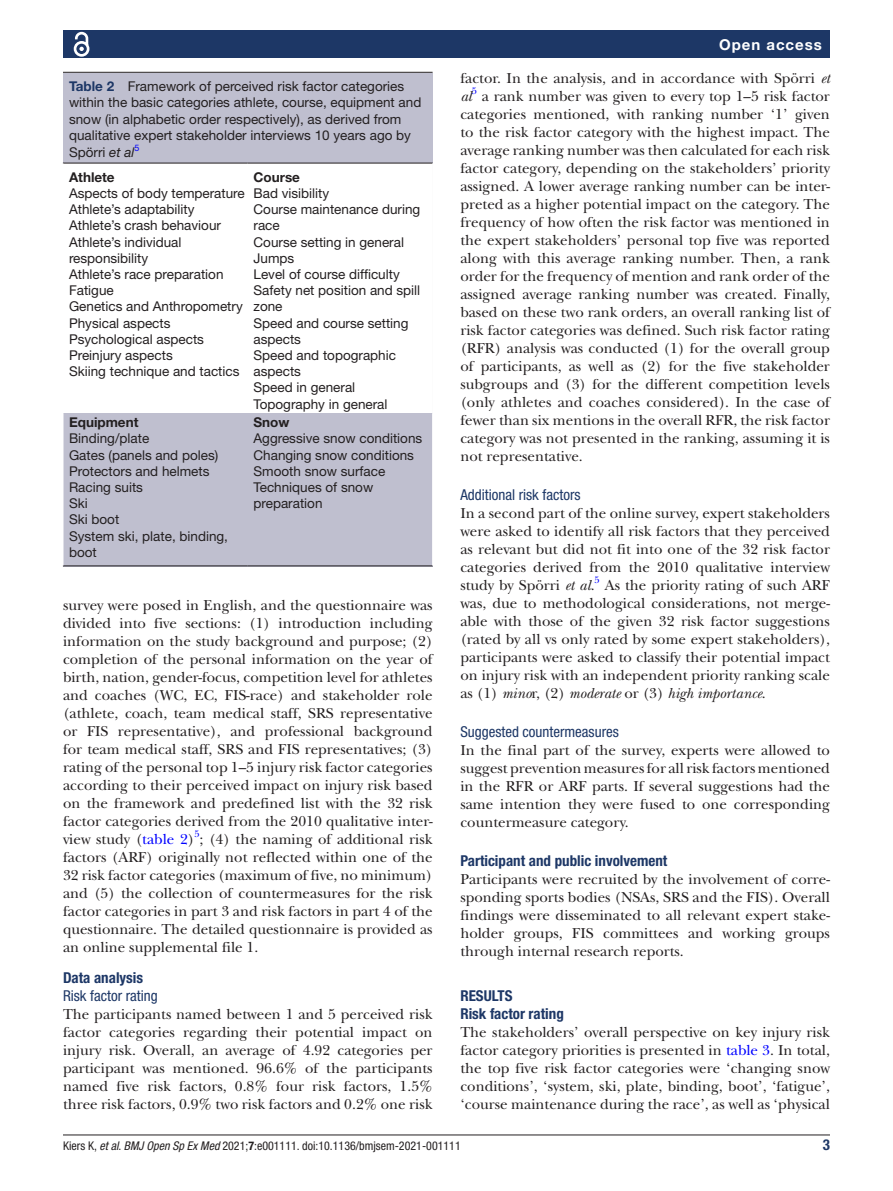
<style>
.page{position:relative;width:893px;height:1191px;background:#fff}
.page>*{position:absolute;margin:0;border:0;box-sizing:border-box;transform-origin:0 0}
.t1{font:15px/18px "New Baskerville";color:#231f20;text-align:justify}
.t2{font:700 condensed 15px/18px "Helvetica Neue LT Std";color:#1d3766}
.t3{font:condensed 15px "Helvetica Neue LT Std";color:#1d3766}
.t4{font:700 15px "Helvetica Neue LT Std";letter-spacing:.065em;color:#fff}
.t5{font:13.5px/16.2px "Helvetica Neue LT Std";color:#231f20}
.t6{font:700 13.5px "Helvetica Neue LT Std";color:#231f20}
.t7{font:condensed 12px "Helvetica Neue LT Std";color:#231f20}
.s1{font-weight:700;color:#1d3766}
.s2{font-style:italic}
.s3{color:#00f}
.s4{font-weight:700}
</style>
<div class="page">
<hr style="left:63px;top:1134px;width:767px;height:1px;background:#231f20">
<div style="left:63px;top:31px;width:767px;height:27px;background:#1d3766"></div>
<svg style="left:73px;top:31px;width:17px;height:26px"></svg>
<div style="left:63px;top:73px;width:370px;height:493px;background:#bfbfcf"></div>
<hr style="left:63px;top:72px;width:370px;height:1px;background:#231f20">
<div style="left:64px;top:163px;width:368px;height:250px;background:#fff"></div>
<hr style="left:63px;top:163px;width:184px;height:1px;background:#231f20">
<hr style="left:248px;top:163px;width:185px;height:1px;background:#231f20">
<hr style="left:63px;top:565px;width:184px;height:1px;background:#231f20">
<hr style="left:248px;top:565px;width:185px;height:1px;background:#231f20">
<hr style="left:63px;top:163px;width:1px;height:250px;background:#fff">
<hr style="left:63px;top:413px;width:1px;height:152px;background:#fff">
<hr style="left:432px;top:163px;width:1px;height:250px;background:#fff">
<hr style="left:432px;top:413px;width:1px;height:152px;background:#fff">
<p class="t5" style="left:69px;top:77px;width:354px"><span class="s1">Table 2</span> Framework of perceived risk factor categories within the basic categories athlete, course, equipment and snow (in alphabetic order respectively), as derived from qualitative expert stakeholder interviews 10 years ago by Spörri <span class="s2">et al</span><sup>5</sup></p>
<p class="t6" style="left:69px;top:168px;width:47px">Athlete</p>
<p class="t5" style="left:69px;top:185px;width:177px">Aspects of body temperature<br>Athlete’s adaptability<br>Athlete’s crash behaviour<br>Athlete’s individual responsibility<br>Athlete’s race preparation<br>Fatigue<br>Genetics and Anthropometry<br>Physical aspects<br>Psychological aspects<br>Preinjury aspects<br>Skiing technique and tactics</p>
<p class="t6" style="left:254px;top:168px;width:48px">Course</p>
<p class="t5" style="left:254px;top:185px;width:168px">Bad visibility<br>Course maintenance during race<br>Course setting in general<br>Jumps<br>Level of course difficulty<br>Safety net position and spill zone<br>Speed and course setting aspects<br>Speed and topographic aspects<br>Speed in general<br>Topography in general</p>
<p class="t6" style="left:69px;top:414px;width:71px">Equipment</p>
<p class="t5" style="left:69px;top:430px;width:161px">Binding/plate<br>Gates (panels and poles)<br>Protectors and helmets<br>Racing suits<br>Ski<br>Ski boot<br>System ski, plate, binding, boot</p>
<p class="t6" style="left:254px;top:414px;width:38px">Snow</p>
<p class="t5" style="left:254px;top:430px;width:170px">Aggressive snow conditions<br>Changing snow conditions<br>Smooth snow surface<br>Techniques of snow preparation</p>
<p class="t1" style="left:63px;top:596px;width:371px">survey were posed in English, and the questionnaire was divided into five sections: (1) introduction including information on the study background and purpose; (2) completion of the personal information on the year of birth, nation, gender-focus, competition level for athletes and coaches (WC, EC, FIS-race) and stakeholder role (athlete, coach, team medical staff, SRS representative or FIS representative), and professional background for team medical staff, SRS and FIS representatives; (3) rating of the personal top 1–5 injury risk factor categories according to their perceived impact on injury risk based on the framework and predefined list with the 32 risk factor categories derived from the 2010 qualitative inter&shy;view study (<span class="s3">table 2</span>)<sup>5</sup>; (4) the naming of additional risk factors (ARF) originally not reflected within one of the 32 risk factor categories (maximum of five, no minimum) and (5) the collection of countermeasures for the risk factor categories in part 3 and risk factors in part 4 of the questionnaire. The detailed questionnaire is provided as an online supplemental file 1.</p>
<p class="t2" style="left:63px;top:968px;width:82px">Data analysis</p>
<p class="t3" style="left:63px;top:987px;width:96px">Risk factor rating</p>
<p class="t1" style="left:63px;top:1005px;width:371px">The participants named between 1 and 5 perceived risk factor categories regarding their potential impact on injury risk. Overall, an average of 4.92 categories per participant was mentioned. 96.6% of the participants named five risk factors, 0.8% four risk factors, 1.5% three risk factors, 0.9% two risk factors and 0.2% one risk</p>
<p class="t4" style="left:719px;top:35px;width:104px">Open access</p>
<p class="t1" style="left:460px;top:69px;width:371px">factor. In the analysis, and in accordance with Spörri <span class="s2">et al</span><sup>5</sup> a rank number was given to every top 1–5 risk factor categories mentioned, with ranking number ‘1’ given to the risk factor category with the highest impact. The average ranking number was then calculated for each risk factor category, depending on the stakeholders’ priority assigned. A lower average ranking number can be inter&shy;preted as a higher potential impact on the category. The frequency of how often the risk factor was mentioned in the expert stakeholders’ personal top five was reported along with this average ranking number. Then, a rank order for the frequency of mention and rank order of the assigned average ranking number was created. Finally, based on these two rank orders, an overall ranking list of risk factor categories was defined. Such risk factor rating (RFR) analysis was conducted (1) for the overall group of participants, as well as (2) for the five stakeholder subgroups and (3) for the different competition levels (only athletes and coaches considered). In the case of fewer than six mentions in the overall RFR, the risk factor category was not presented in the ranking, assuming it is not representative.</p>
<p class="t3" style="left:460px;top:486px;width:122px">Additional risk factors</p>
<p class="t1" style="left:460px;top:504px;width:371px">In a second part of the online survey, expert stakeholders were asked to identify all risk factors that they perceived as relevant but did not fit into one of the 32 risk factor categories derived from the 2010 qualitative interview study by Spörri <span class="s2">et al</span>.<sup>5</sup> As the priority rating of such ARF was, due to methodological considerations, not merge&shy;able with those of the given 32 risk factor suggestions (rated by all vs only rated by some expert stakeholders), participants were asked to classify their potential impact on injury risk with an independent priority ranking scale as (1) <span class="s2">mino</span>r, (2) <span class="s2">moderate</span> or (3) <span class="s2">high importance</span>.</p>
<p class="t3" style="left:460px;top:723px;width:160px">Suggested countermeasures</p>
<p class="t1" style="left:460px;top:741px;width:371px">In the final part of the survey, experts were allowed to suggest prevention measures for all risk factors mentioned in the RFR or ARF parts. If several suggestions had the same intention they were fused to one corresponding countermeasure category.</p>
<p class="t2" style="left:460px;top:851px;width:208px">Participant and public involvement</p>
<p class="t1" style="left:460px;top:870px;width:371px">Participants were recruited by the involvement of corre&shy;sponding sports bodies (NSAs, SRS and the FIS). Overall findings were disseminated to all relevant expert stake&shy;holder groups, FIS committees and working groups through internal research reports.</p>
<p class="t2" style="left:460px;top:986px;width:105px">RESULTS<br>Risk factor rating</p>
<p class="t1" style="left:460px;top:1023px;width:371px">The stakeholders’ overall perspective on key injury risk factor category priorities is presented in <span class="s3">table 3</span>. In total, the top five risk factor categories were ‘changing snow conditions’, ‘system, ski, plate, binding, boot’, ‘fatigue’, ‘course maintenance during the race’, as well as ‘physical</p>
<p class="t7" style="left:63px;top:1138px;width:399px">Kiers K, <span class="s2">et al</span>. <span class="s2">BMJ Open Sp Ex Med</span> 2021;<span class="s4">7</span>:e001111. doi:10.1136/bmjsem-2021-001111</p>
<p class="t2" style="left:823px;top:1135px;width:9px">3</p>
</div>
